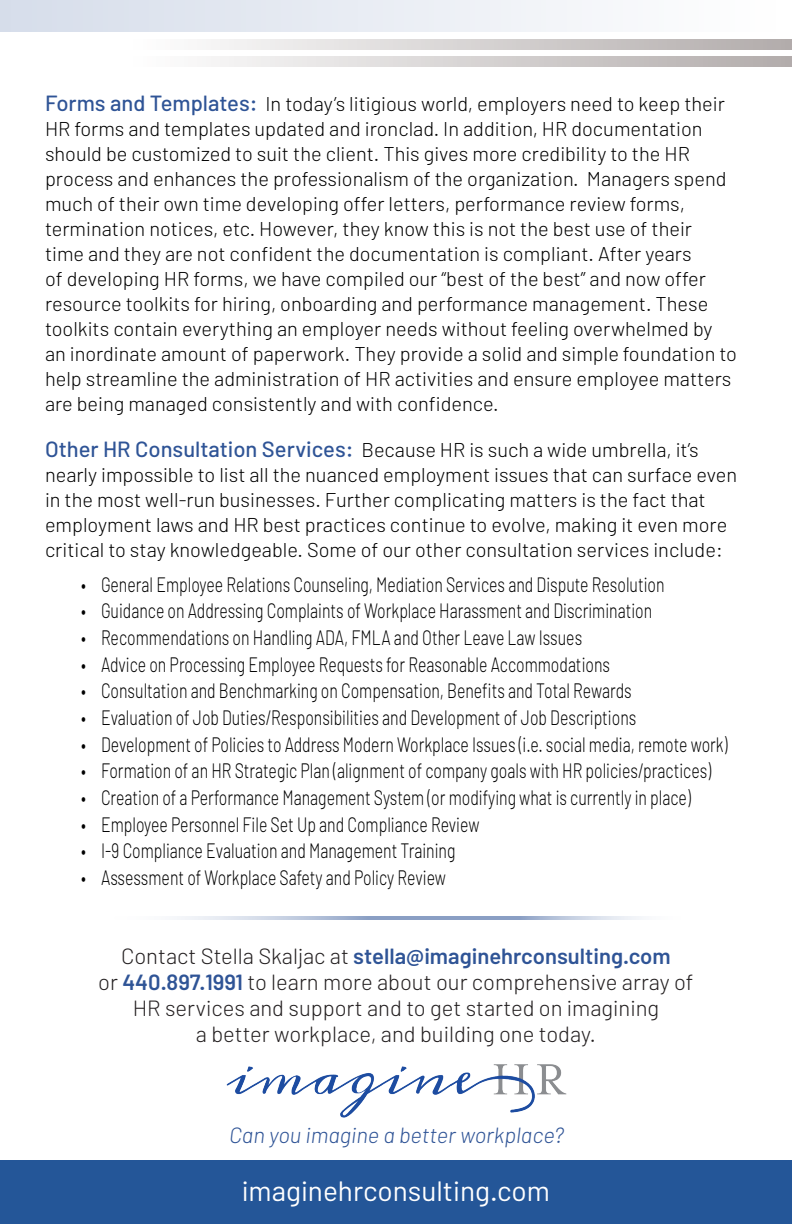
<style>
.page{position:relative;width:792px;height:1224px;background:#fff}
.page>*{position:absolute;margin:0;border:0;box-sizing:border-box;transform-origin:0 0}
.t1{font:28px "Barlow";color:#fff}
.t2{font:300 22px/26px "Barlow";color:#231f20;text-align:center}
.No_Spacing{font:italic 300 22px "Barlow";color:#2f5496}
.t3{font:300 20.8px "Barlow";color:#000;scale:.76 1}
.t4{font:300 20px/25px "Barlow";color:#000}
.s1{font-weight:500;font-size:22px;color:#2f5496}
.s2{font-weight:600;color:#2f5496}
</style>
<div class="page">
<div style="left:0;top:1160px;width:792px;height:64px;background:#245698"></div>
<div style="left:0;top:0;width:792px;height:32px;background:linear-gradient(to right,#d6ddea,#fff)"></div>
<svg style="left:211px;top:39px;width:581px;height:11px;background:#d3d0cf"></svg>
<svg style="left:211px;top:57px;width:581px;height:10px;background:#d3d0cf"></svg>
<img style="left:226px;top:1064px;width:341px;height:54px">
<hr style="left:98px;top:916px;width:594px;height:3px;background:#8a9fc4">
<p class="t4" style="left:45px;top:91px;width:694px"><span class="s1">Forms and Templates:</span> In today’s litigious world, employers need to keep their HR forms and templates updated and ironclad. In addition, HR documentation should be customized to suit the client. This gives more credibility to the HR process and enhances the professionalism of the organization. Managers spend much of their own time developing offer letters, performance review forms, termination notices, etc. However, they know this is not the best use of their<br>time and they are not confident the documentation is compliant. After years<br>of developing HR forms, we have compiled our “best of the best” and now offer resource toolkits for hiring, onboarding and performance management. These toolkits contain everything an employer needs without feeling overwhelmed by an inordinate amount of paperwork. They provide a solid and simple foundation to help streamline the administration of HR activities and ensure employee matters are being managed consistently and with confidence.</p>
<p class="t4" style="left:45px;top:437px;width:694px"><span class="s1">Other HR Consultation Services:</span> Because HR is such a wide umbrella, it’s nearly impossible to list all the nuanced employment issues that can surface even in the most well-run businesses. Further complicating matters is the fact that employment laws and HR best practices continue to evolve, making it even more critical to stay knowledgeable. Some of our other consultation services include:</p>
<p class="t3" style="left:81px;top:571px;width:770px">• General Employee Relations Counseling, Mediation Services and Dispute Resolution</p>
<p class="t3" style="left:81px;top:598px;width:753px">• Guidance on Addressing Complaints of Workplace Harassment and Discrimination</p>
<p class="t3" style="left:81px;top:625px;width:661px">• Recommendations on Handling ADA, FMLA and Other Leave Law Issues</p>
<p class="t3" style="left:81px;top:651px;width:698px">• Advice on Processing Employee Requests for Reasonable Accommodations</p>
<p class="t3" style="left:81px;top:678px;width:726px">• Consultation and Benchmarking on Compensation, Benefits and Total Rewards</p>
<p class="t3" style="left:81px;top:705px;width:732px">• Evaluation of Job Duties/Responsibilities and Development of Job Descriptions</p>
<p class="t3" style="left:81px;top:731px;width:852px">• Development of Policies to Address Modern Workplace Issues (i.e. social media, remote work)</p>
<p class="t3" style="left:81px;top:758px;width:831px">• Formation of an HR Strategic Plan (alignment of company goals with HR policies/practices)</p>
<p class="t3" style="left:81px;top:785px;width:804px">• Creation of a Performance Management System (or modifying what is currently in place)</p>
<p class="t3" style="left:81px;top:811px;width:526px">• Employee Personnel File Set Up and Compliance Review</p>
<p class="t3" style="left:81px;top:838px;width:494px">• I-9 Compliance Evaluation and Management Training</p>
<p class="t3" style="left:81px;top:865px;width:482px">• Assessment of Workplace Safety and Policy Review</p>
<p class="t2" style="left:98px;top:943px;width:597px">Contact Stella Skaljac at <span class="s2">stella@imaginehrconsulting.com<br></span>or <span class="s2">440.897.1991</span> to learn more about our comprehensive array of HR services and support and to get started on imagining<br>a better workplace, and building one today.</p>
<p class="No_Spacing" style="left:229px;top:1121px;width:336px">Can you imagine a better workplace?</p>
<p class="t1" style="left:242px;top:1174px;width:310px">imaginehrconsulting.com</p>
</div>
